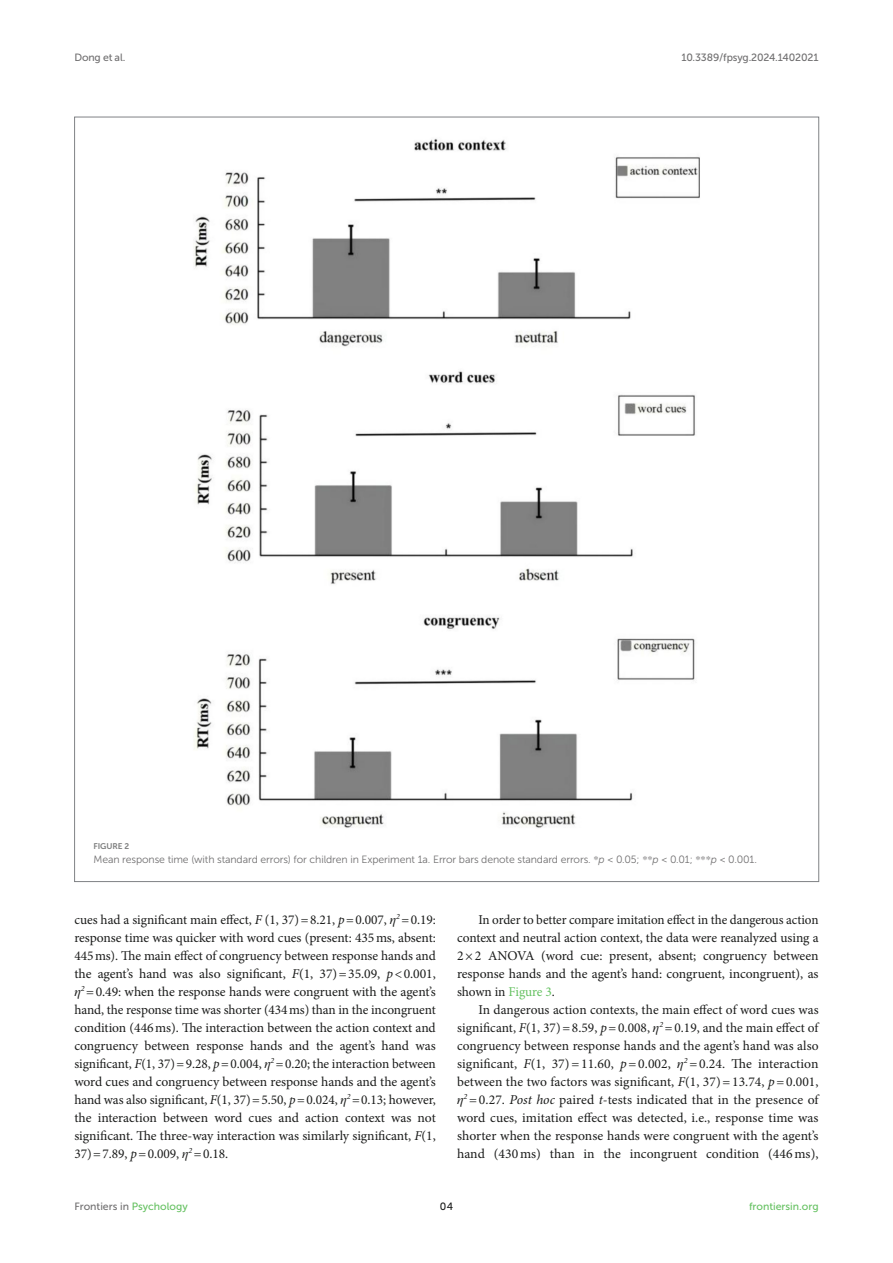
<style>
.page{position:relative;width:893px;height:1263px;background:#fff}
.page>*{position:absolute;margin:0;border:0;box-sizing:border-box;transform-origin:0 0}
.TEXT_FLUSH{font:13.5px/18px "Minion Pro";letter-spacing:-.005em;color:#1b1c1b;text-align:justify}
.TEXT{font:13.5px/18px "Minion Pro";letter-spacing:-.005em;color:#1b1c1b;text-align:justify}
.FIG_LEG{font:10.5px "Museo Sans 300";letter-spacing:-.01em;color:#706f70}
.t1{font:10.5px "Museo Sans 500";letter-spacing:-.015em;color:#706f70}
.t2{font:10.5px "Museo Sans 500";color:#65c161}
.t3{font:10.5px "Museo Sans 500";color:#1b1c1b}
.FIG_HD{font:8.25px "Museo Sans 700";letter-spacing:-.01em;color:#7e7f7f}
.s1{font-family:"STIX General"}
.s2{font-style:italic}
.s3{font-family:"STIX General";font-style:italic}
.s4{color:#65c161}
</style>
<div class="page">
<img style="left:194px;top:138px;width:506px;height:690px">
<p class="t1" style="left:74px;top:51px;width:52px">Dong et al.</p>
<p class="t1" style="left:681px;top:51px;width:139px">10.3389/fpsyg.2024.1402021</p>
<p class="FIG_HD" style="left:94px;top:842px;width:37px">FIGURE 2</p>
<p class="FIG_LEG" style="left:94px;top:853px;width:665px">Mean response time (with standard errors) for children in Experiment 1a. Error bars denote standard errors. <span class="s1">*</span><span class="s2">p</span> &lt; 0.05; <span class="s1">**</span><span class="s2">p</span> &lt; 0.01; <span class="s1">***</span><span class="s2">p</span> &lt; 0.001.</p>
<p class="TEXT_FLUSH" style="left:74px;top:911px;width:363px">cues had a significant main effect, <span class="s2">F</span> (1, 37)=8.21, <span class="s2">p</span>=0.007, <span class="s3">η</span><sup>2</sup> =0.19: response time was quicker with word cues (present: 435ms, absent:<br>445ms). The main effect of congruency between response hands and the agent’s hand was also significant, <span class="s2">F</span>(1, 37)=35.09, <span class="s2">p</span>&lt;0.001, <span class="s3">η</span><sup>2</sup> =0.49: when the response hands were congruent with the agent’s hand, the response time was shorter (434ms) than in the incongruent condition (446ms). The interaction between the action context and congruency between response hands and the agent’s hand was significant, <span class="s2">F</span>(1, 37)=9.28, <span class="s2">p</span>=0.004, <span class="s3">η</span><sup>2</sup> =0.20; the interaction between word cues and congruency between response hands and the agent’s hand was also significant, <span class="s2">F</span>(1, 37)=5.50, <span class="s2">p</span>=0.024, <span class="s3">η</span><sup>2</sup> =0.13; however, the interaction between word cues and action context was not significant. The three-way interaction was similarly significant, <span class="s2">F</span>(1, 37)=7.89, <span class="s2">p</span>=0.009, <span class="s3">η</span><sup>2</sup> =0.18.</p>
<p class="TEXT" style="left:457px;top:911px;width:363px;text-indent:21px">In order to better compare imitation effect in the dangerous action context and neutral action context, the data were reanalyzed using a 2×2 ANOVA (word cue: present, absent; congruency between response hands and the agent’s hand: congruent, incongruent), as shown in <span class="s4">Figure 3</span>.</p>
<p class="TEXT" style="left:457px;top:1001px;width:363px;text-indent:21px">In dangerous action contexts, the main effect of word cues was significant, <span class="s2">F</span>(1, 37)=8.59, <span class="s2">p</span>=0.008, <span class="s3">η</span><sup>2</sup> =0.19, and the main effect of congruency between response hands and the agent’s hand was also significant, <span class="s2">F</span>(1, 37)=11.60, <span class="s2">p</span>=0.002, <span class="s3">η</span><sup>2</sup> =0.24. The interaction between the two factors was significant, <span class="s2">F</span>(1, 37)=13.74, <span class="s2">p</span>=0.001, <span class="s3">η</span><sup>2</sup> =0.27. <span class="s2">Post hoc</span> paired <span class="s2">t</span>-tests indicated that in the presence of word cues, imitation effect was detected, i.e., response time was shorter when the response hands were congruent with the agent’s hand (430ms) than in the incongruent condition (446ms),</p>
<p class="t1" style="left:74px;top:1200px;width:115px">Frontiers in <span class="s4">Psychology</span></p>
<p class="t3" style="left:440px;top:1200px;width:15px">04</p>
<p class="t2" style="left:749px;top:1200px;width:71px">frontiersin.org</p>
</div>
